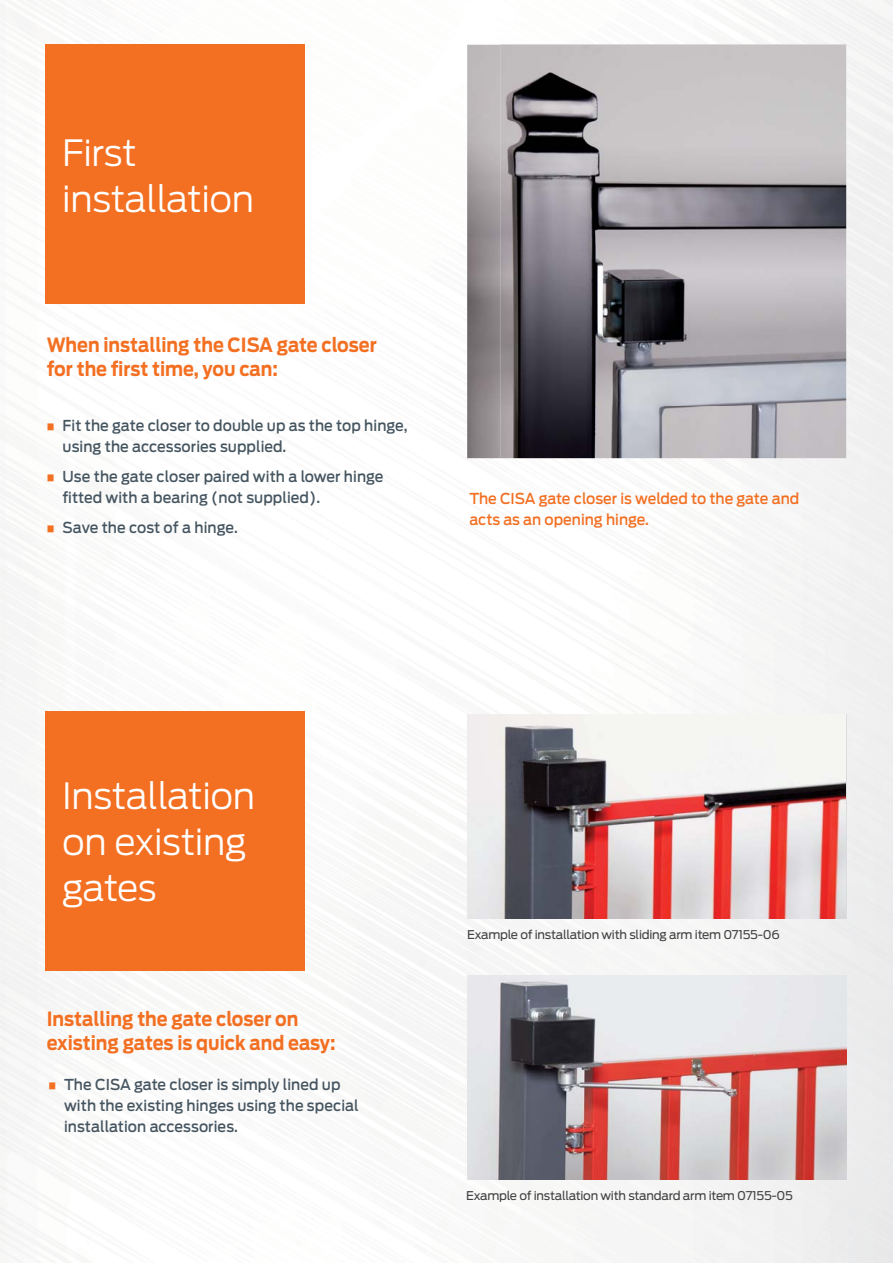
<style>
.page{position:relative;width:893px;height:1263px;background:#fff}
.page>*{position:absolute;margin:0;border:0;box-sizing:border-box;transform-origin:0 0}
.t1{font:300 36px/46px "Antenna";letter-spacing:-.01em;color:#fff}
.t2{font:700 19.5px/24px "Antenna";color:#f36f21;scale:.9 1}
.t3{font:500 15px/21px "Antenna";letter-spacing:.005em;color:#455560;scale:.95 1}
.t4{font:500 15px/21px "Antenna";color:#f36f21;scale:.95 1}
.t5{font:12px "Antenna";letter-spacing:-.02em;color:#404041}
.s1{font-weight:700;font-size:30px;color:#f36f21}
</style>
<div class="page">
<img style="left:0;top:0;width:893px;height:1263px">
<div style="left:45px;top:45px;width:260px;height:259px;background:#f36f21"></div>
<div style="left:45px;top:711px;width:260px;height:260px;background:#f36f21"></div>
<img style="left:467px;top:45px;width:379px;height:413px">
<img style="left:467px;top:714px;width:378px;height:204px">
<img style="left:467px;top:975px;width:379px;height:205px">
<h1 class="t1" style="left:62px;top:132px;width:194px">First installation</h1>
<h2 class="t2" style="left:47px;top:335px;width:368px">When installing the CISA gate closer for the first time, you can:</h2>
<p class="t3" style="left:63px;top:416px;width:365px;text-indent:-17px"><span class="s1">•</span> Fit the gate closer to double up as the top hinge, using the accessories supplied.</p>
<p class="t3" style="left:63px;top:467px;width:339px;text-indent:-17px"><span class="s1">•</span> Use the gate closer paired with a lower hinge fitted with a bearing (not supplied).</p>
<p class="t3" style="left:45px;top:518px;width:204px"><span class="s1">•</span> Save the cost of a hinge.</p>
<p class="t4" style="left:469px;top:489px;width:349px">The CISA gate closer is welded to the gate and acts as an opening hinge.</p>
<h1 class="t1" style="left:62px;top:776px;width:195px">Installation on existing gates</h1>
<h2 class="t2" style="left:47px;top:1008px;width:322px">Installing the gate closer on existing gates is quick and easy:</h2>
<p class="t3" style="left:64px;top:1075px;width:312px;text-indent:-17px"><span class="s1">•</span> The CISA gate closer is simply lined up with the existing hinges using the special installation accessories.</p>
<p class="t5" style="left:467px;top:929px;width:314px">Example of installation with sliding arm item 07155-06</p>
<p class="t5" style="left:466px;top:1191px;width:328px">Example of installation with standard arm item 07155-05</p>
</div>
